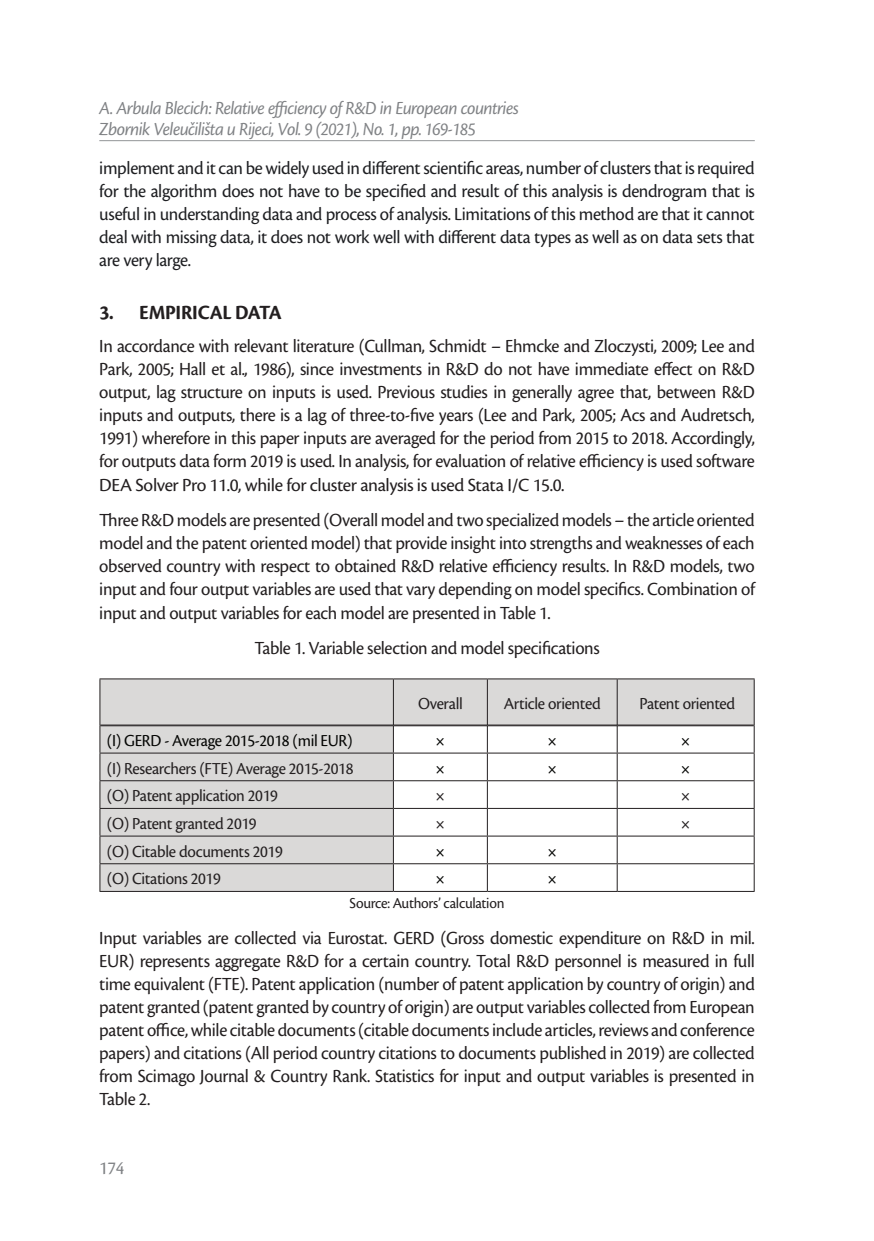
<style>
.page{position:relative;width:874px;height:1241px;background:#fff}
.page>*{position:absolute;margin:0;border:0;box-sizing:border-box;transform-origin:0 0}
.t1{font:700 21px "Cronos Pro";letter-spacing:-.01em;color:#231f20;scale:.96 1}
.Opis_slike{font:19.25px/23.1px "Cronos Pro";letter-spacing:-.02em;color:#231f20;text-align:justify;scale:.96 1}
.Običan_tekst{font:19.25px/23.1px "Cronos Pro";letter-spacing:-.02em;color:#1e1f22;text-align:justify;scale:.96 1}
.t2{font:italic 19.25px/21px "Cronos Pro";letter-spacing:-.035em;color:#808285;scale:.96 1}
.t3{font:19.25px "Cronos Pro";color:#808285;scale:.96 1}
.Običan_tekst-2{font:17.5px "Cronos Pro";letter-spacing:-.02em;color:#231f20;scale:.96 1}
.Običan_tekst-3{font:17.5px "Cronos Pro";letter-spacing:-.02em;color:#040503;scale:.96 1}
.Izvor{font:15.75px "Cronos Pro";letter-spacing:-.02em;color:#231f20;scale:.96 1}
</style>
<div class="page">
<hr style="left:99px;top:140px;width:655px;height:1px;background:#939598">
<svg style="left:100px;top:679px;width:653px;height:211px;fill:#dad9d8"></svg>
<hr style="left:99px;top:679px;width:1px;height:46px;background:#231f20">
<hr style="left:393px;top:679px;width:1px;height:45px;background:#231f20">
<hr style="left:99px;top:678px;width:294px;height:1px;background:#231f20">
<hr style="left:393px;top:678px;width:94px;height:1px;background:#231f20">
<hr style="left:487px;top:678px;width:130px;height:1px;background:#231f20">
<hr style="left:617px;top:678px;width:137px;height:1px;background:#231f20">
<hr style="left:486px;top:679px;width:1px;height:45px;background:#231f20">
<hr style="left:616px;top:679px;width:1px;height:45px;background:#231f20">
<hr style="left:753px;top:679px;width:1px;height:46px;background:#231f20">
<hr style="left:100px;top:724px;width:293px;height:1px;background:#231f20">
<hr style="left:100px;top:725px;width:293px;height:1px;background:#231f20">
<hr style="left:393px;top:724px;width:94px;height:1px;background:#231f20">
<hr style="left:393px;top:725px;width:94px;height:1px;background:#231f20">
<hr style="left:487px;top:724px;width:130px;height:1px;background:#231f20">
<hr style="left:487px;top:725px;width:130px;height:1px;background:#231f20">
<hr style="left:617px;top:724px;width:136px;height:1px;background:#231f20">
<hr style="left:617px;top:725px;width:136px;height:1px;background:#231f20">
<svg style="left:99px;top:725px;width:1px;height:165px"></svg>
<hr style="left:99px;top:752px;width:294px;height:1px;background:#231f20">
<hr style="left:393px;top:752px;width:94px;height:1px;background:#231f20">
<hr style="left:487px;top:752px;width:130px;height:1px;background:#231f20">
<hr style="left:617px;top:752px;width:137px;height:1px;background:#231f20">
<hr style="left:99px;top:780px;width:294px;height:1px;background:#231f20">
<hr style="left:393px;top:780px;width:94px;height:1px;background:#231f20">
<hr style="left:487px;top:780px;width:130px;height:1px;background:#231f20">
<hr style="left:617px;top:780px;width:137px;height:1px;background:#231f20">
<hr style="left:99px;top:807px;width:294px;height:1px;background:#231f20">
<hr style="left:393px;top:807px;width:94px;height:1px;background:#231f20">
<hr style="left:487px;top:807px;width:130px;height:1px;background:#231f20">
<hr style="left:617px;top:807px;width:137px;height:1px;background:#231f20">
<hr style="left:99px;top:835px;width:294px;height:1px;background:#231f20">
<hr style="left:393px;top:835px;width:94px;height:1px;background:#231f20">
<hr style="left:487px;top:835px;width:130px;height:1px;background:#231f20">
<hr style="left:617px;top:835px;width:137px;height:1px;background:#231f20">
<hr style="left:99px;top:863px;width:294px;height:1px;background:#231f20">
<hr style="left:393px;top:863px;width:94px;height:1px;background:#231f20">
<hr style="left:487px;top:863px;width:130px;height:1px;background:#231f20">
<hr style="left:617px;top:863px;width:137px;height:1px;background:#231f20">
<hr style="left:99px;top:890px;width:294px;height:1px;background:#231f20">
<hr style="left:393px;top:890px;width:94px;height:1px;background:#231f20">
<hr style="left:487px;top:890px;width:130px;height:1px;background:#231f20">
<hr style="left:617px;top:890px;width:137px;height:1px;background:#231f20">
<svg style="left:393px;top:725px;width:1px;height:165px"></svg>
<svg style="left:486px;top:725px;width:1px;height:165px"></svg>
<svg style="left:616px;top:725px;width:1px;height:165px"></svg>
<svg style="left:753px;top:725px;width:1px;height:165px"></svg>
<p class="t2" style="left:99px;top:98px;width:438px">A. Arbula Blecich: Relative efficiency of R&amp;D in European countries<br>Zbornik Veleučilišta u Rijeci, Vol. 9 (2021), No. 1, pp. 169-185</p>
<p class="Običan_tekst" style="left:99px;top:156px;width:684px">implement and it can be widely used in different scientific areas, number of clusters that is required for the algorithm does not have to be specified and result of this analysis is dendrogram that is useful in understanding data and process of analysis. Limitations of this method are that it cannot deal with missing data, it does not work well with different data types as well as on data sets that are very large.</p>
<p class="t1" style="left:99px;top:300px;width:191px">3. EMPIRICAL DATA</p>
<p class="Opis_slike" style="left:99px;top:334px;width:684px">In accordance with relevant literature (Cullman, Schmidt – Ehmcke and Zloczysti, 2009; Lee and Park, 2005; Hall et al., 1986), since investments in R&amp;D do not have immediate effect on R&amp;D output, lag structure on inputs is used. Previous studies in generally agree that, between R&amp;D inputs and outputs, there is a lag of three-to-five years (Lee and Park, 2005; Acs and Audretsch, 1991) wherefore in this paper inputs are averaged for the period from 2015 to 2018. Accordingly, for outputs data form 2019 is used. In analysis, for evaluation of relative efficiency is used software DEA Solver Pro 11.0, while for cluster analysis is used Stata I/C 15.0.</p>
<p class="Opis_slike" style="left:99px;top:508px;width:684px">Three R&amp;D models are presented (Overall model and two specialized models – the article oriented model and the patent oriented model) that provide insight into strengths and weaknesses of each observed country with respect to obtained R&amp;D relative efficiency results. In R&amp;D models, two input and four output variables are used that vary depending on model specifics. Combination of input and output variables for each model are presented in Table 1.</p>
<p class="Opis_slike" style="left:254px;top:636px;width:361px">Table 1. Variable selection and model specifications</p>
<p class="Običan_tekst-2" style="left:418px;top:693px;width:48px">Overall</p>
<p class="Običan_tekst-2" style="left:503px;top:693px;width:102px">Article oriented</p>
<p class="Običan_tekst-2" style="left:639px;top:693px;width:101px">Patent oriented</p>
<p class="Običan_tekst-3" style="left:107px;top:730px;width:257px">(I) GERD - Average 2015-2018 (mil EUR)</p>
<p class="Običan_tekst-3" style="left:435px;top:730px;width:12px">×</p>
<p class="Običan_tekst-3" style="left:547px;top:730px;width:12px">×</p>
<p class="Običan_tekst-3" style="left:680px;top:730px;width:12px">×</p>
<p class="Običan_tekst-2" style="left:107px;top:758px;width:258px">(I) Researchers (FTE) Average 2015-2018</p>
<p class="Običan_tekst-3" style="left:435px;top:758px;width:12px">×</p>
<p class="Običan_tekst-3" style="left:547px;top:758px;width:12px">×</p>
<p class="Običan_tekst-3" style="left:680px;top:758px;width:12px">×</p>
<p class="Običan_tekst-2" style="left:107px;top:785px;width:179px">(O) Patent application 2019</p>
<p class="Običan_tekst-2" style="left:435px;top:785px;width:12px">×</p>
<p class="Običan_tekst-2" style="left:680px;top:785px;width:12px">×</p>
<p class="Običan_tekst-2" style="left:107px;top:813px;width:157px">(O) Patent granted 2019</p>
<p class="Običan_tekst-2" style="left:435px;top:813px;width:12px">×</p>
<p class="Običan_tekst-2" style="left:680px;top:813px;width:12px">×</p>
<p class="Običan_tekst-2" style="left:107px;top:841px;width:185px">(O) Citable documents 2019</p>
<p class="Običan_tekst-3" style="left:435px;top:841px;width:12px">×</p>
<p class="Običan_tekst-3" style="left:547px;top:841px;width:12px">×</p>
<p class="Običan_tekst-2" style="left:107px;top:868px;width:120px">(O) Citations 2019</p>
<p class="Običan_tekst-3" style="left:435px;top:868px;width:12px">×</p>
<p class="Običan_tekst-3" style="left:547px;top:868px;width:12px">×</p>
<p class="Izvor" style="left:349px;top:893px;width:163px">Source: Authors’ calculation</p>
<p class="Opis_slike" style="left:99px;top:925px;width:684px">Input variables are collected via Eurostat. GERD (Gross domestic expenditure on R&amp;D in mil.<br>EUR) represents aggregate R&amp;D for a certain country. Total R&amp;D personnel is measured in full time equivalent (FTE). Patent application (number of patent application by country of origin) and patent granted (patent granted by country of origin) are output variables collected from European patent office, while citable documents (citable documents include articles, reviews and conference papers) and citations (All period country citations to documents published in 2019) are collected from Scimago Journal &amp; Country Rank. Statistics for input and output variables is presented in Table 2.</p>
<p class="t3" style="left:99px;top:1156px;width:27px">174</p>
</div>
